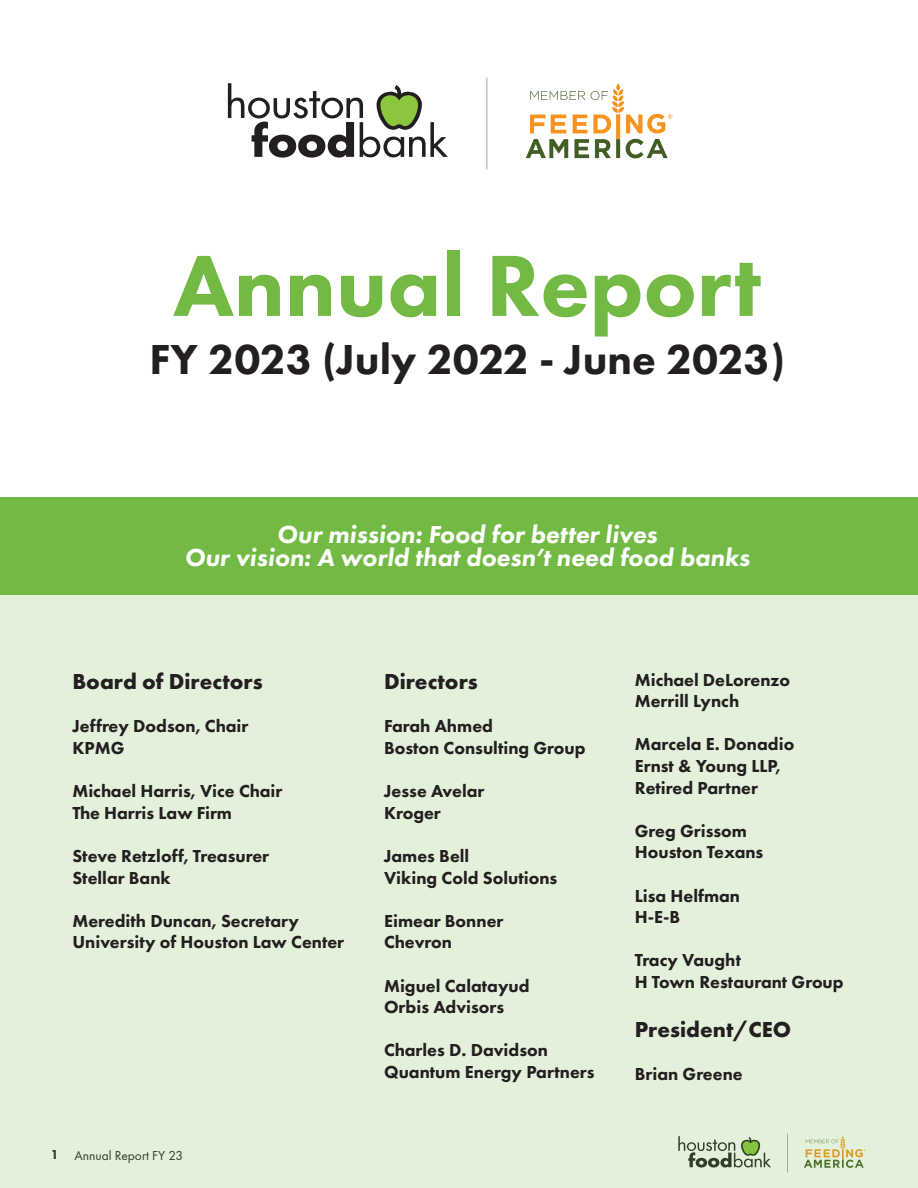
<style>
.page{position:relative;width:918px;height:1188px;background:#fff}
.page>*{position:absolute;margin:0;border:0;box-sizing:border-box;transform-origin:0 0}
.t1{font:800 90px "Futura PT";color:#72ba43}
.t2{font:800 43.5px "Futura PT";color:#231f20}
.t3{font:italic 800 25.5px "Futura PT";color:#fff}
.t4{font:700 22.5px "Futura PT";color:#231f20}
.t5{font:800 18px/21.6px "Futura PT";color:#231f20}
.t6{font:13.5px "Futura PT";color:#231f20}
.s1{font-weight:800}
</style>
<div class="page">
<div style="left:0;top:594px;width:918px;height:594px;background:#e3f1da"></div>
<div style="left:0;top:498px;width:918px;height:97px;background:#72ba43"></div>
<svg style="left:526px;top:83px;width:146px;height:75px"></svg>
<svg style="left:228px;top:83px;width:220px;height:75px"></svg>
<hr style="left:486px;top:78px;width:1px;height:91px;background:#a8a9ad">
<p class="t1" style="left:173px;top:230px;width:590px">Annual Report</p>
<p class="t2" style="left:150px;top:333px;width:636px">FY 2023 (July 2022 - June 2023)</p>
<p class="t3" style="left:277px;top:519px;width:382px">Our mission: Food for better lives</p>
<p class="t3" style="left:184px;top:542px;width:567px">Our vision: A world that doesn’t need food banks</p>
<p class="t4" style="left:72px;top:667px;width:192px">Board of Directors</p>
<p class="t5" style="left:72px;top:715px;width:177px">Jeffrey Dodson, Chair</p>
<p class="t5" style="left:72px;top:737px;width:54px">KPMG</p>
<p class="t5" style="left:72px;top:780px;width:212px">Michael Harris, Vice Chair</p>
<p class="t5" style="left:72px;top:802px;width:161px">The Harris Law Firm</p>
<p class="t5" style="left:72px;top:845px;width:198px">Steve Retzloff, Treasurer</p>
<p class="t5" style="left:72px;top:866px;width:100px">Stellar Bank</p>
<p class="t5" style="left:72px;top:910px;width:228px">Meredith Duncan, Secretary</p>
<p class="t5" style="left:72px;top:931px;width:273px">University of Houston Law Center</p>
<p class="t6" style="left:51px;top:1147px;width:134px"><span class="s1">1</span> Annual Report FY 23</p>
<p class="t4" style="left:384px;top:667px;width:95px">Directors</p>
<p class="t5" style="left:384px;top:715px;width:203px">Farah Ahmed<br>Boston Consulting Group</p>
<p class="t5" style="left:384px;top:780px;width:102px">Jesse Avelar<br>Kroger</p>
<p class="t5" style="left:384px;top:845px;width:175px">James Bell<br>Viking Cold Solutions</p>
<p class="t5" style="left:384px;top:910px;width:121px">Eimear Bonner<br>Chevron</p>
<p class="t5" style="left:384px;top:974px;width:147px">Miguel Calatayud<br>Orbis Advisors</p>
<p class="t5" style="left:384px;top:1039px;width:212px">Charles D. Davidson<br>Quantum Energy Partners</p>
<p class="t5" style="left:635px;top:669px;width:157px">Michael DeLorenzo<br>Merrill Lynch</p>
<p class="t5" style="left:635px;top:733px;width:161px">Marcela E. Donadio<br>Ernst &amp; Young LLP,<br>Retired Partner</p>
<p class="t5" style="left:635px;top:820px;width:130px">Greg Grissom<br>Houston Texans</p>
<p class="t5" style="left:635px;top:885px;width:107px">Lisa Helfman<br>H-E-B</p>
<p class="t5" style="left:635px;top:949px;width:210px">Tracy Vaught<br>H Town Restaurant Group</p>
<p class="t4" style="left:635px;top:1015px;width:158px">President/CEO</p>
<p class="t5" style="left:635px;top:1063px;width:109px">Brian Greene</p>
</div>
